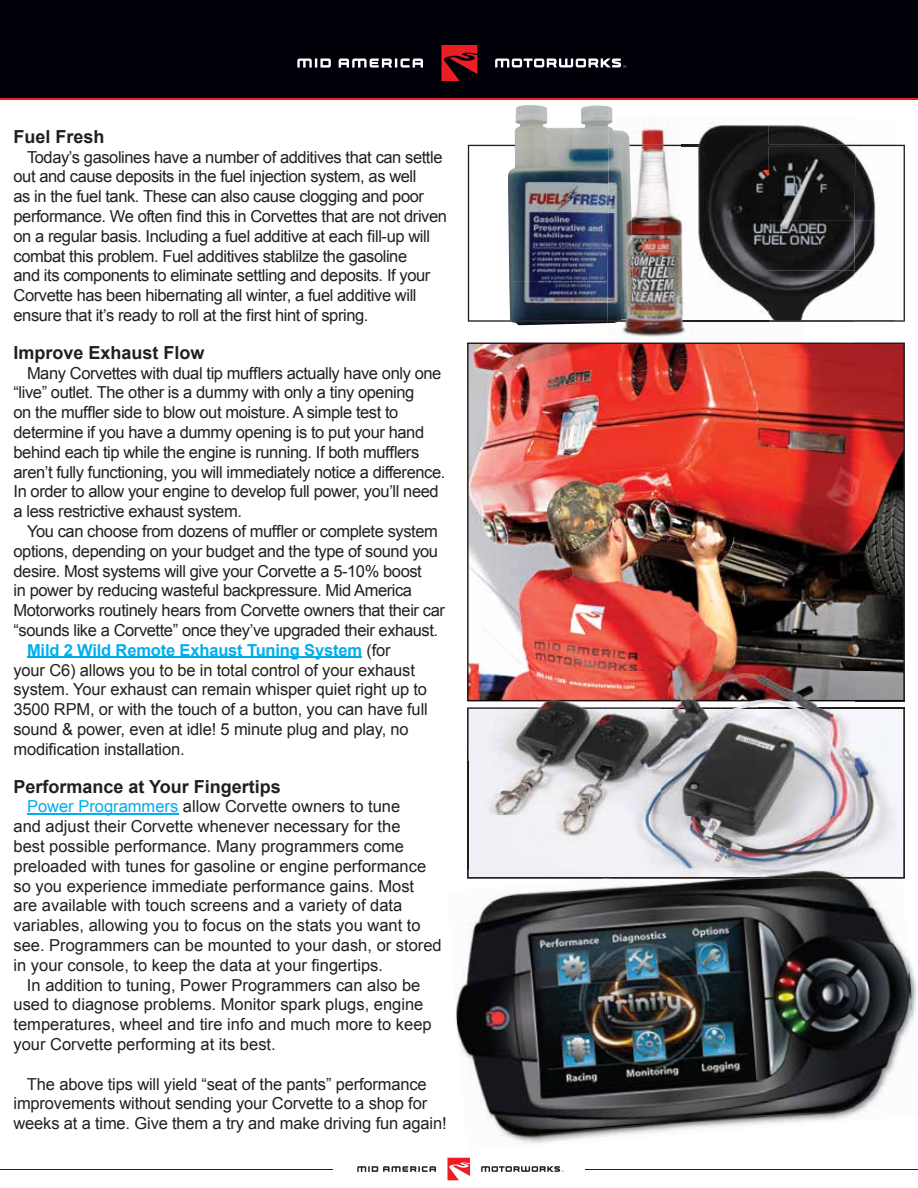
<style>
.page{position:relative;width:918px;height:1188px;background:#fff}
.page>*{position:absolute;margin:0;border:0;box-sizing:border-box;transform-origin:0 0}
.t1{font:700 18px "Arial";color:#231f20}
.t2{font:16.5px/19.8px "Arial";letter-spacing:-.025em;color:#231f20}
.t3{font:16.5px/19.8px "Arial";color:#231f20}
.t4{font:700 16.5px "Arial";letter-spacing:-.01em;color:#00aeef}
.s1{font-weight:400;color:#231f20}
.s2{color:#00aeef}
</style>
<div class="page">
<div style="left:0;top:0;width:918px;height:99px;background:#000008"></div>
<svg style="left:441px;top:45px;width:36px;height:36px"></svg>
<svg style="left:297px;top:59px;width:126px;height:9px"></svg>
<svg style="left:495px;top:59px;width:131px;height:9px"></svg>
<hr style="left:0;top:98px;width:918px;height:2px;background:#ed1d24">
<svg style="left:447px;top:1158px;width:23px;height:22px"></svg>
<svg style="left:357px;top:1166px;width:79px;height:6px"></svg>
<svg style="left:481px;top:1166px;width:82px;height:6px"></svg>
<hr style="left:585px;top:1169px;width:333px;height:1px;background:#231f20">
<hr style="left:0;top:1169px;width:333px;height:1px;background:#231f20">
<hr style="left:27px;top:657px;width:335px;height:1px;background:#00aeef">
<hr style="left:27px;top:813px;width:151px;height:2px;background:#00aeef">
<img style="left:467px;top:343px;width:438px;height:358px">
<svg style="left:468px;top:145px;width:437px;height:177px"></svg>
<img style="left:515px;top:105px;width:97px;height:44px">
<img style="left:508px;top:149px;width:99px;height:176px">
<img style="left:515px;top:145px;width:92px;height:1px">
<img style="left:510px;top:320px;width:97px;height:2px">
<img style="left:633px;top:124px;width:49px;height:81px">
<img style="left:633px;top:205px;width:49px;height:90px">
<img style="left:607px;top:295px;width:85px;height:44px">
<img style="left:633px;top:145px;width:49px;height:1px">
<img style="left:633px;top:320px;width:221px;height:2px">
<img style="left:607px;top:114px;width:26px;height:209px">
<img style="left:607px;top:145px;width:23px;height:177px">
<img style="left:854px;top:144px;width:41px;height:177px">
<img style="left:682px;top:122px;width:174px;height:149px">
<img style="left:682px;top:271px;width:172px;height:50px">
<img style="left:467px;top:671px;width:437px;height:36px">
<img style="left:467px;top:671px;width:389px;height:30px">
<img style="left:856px;top:701px;width:48px;height:1px">
<img style="left:469px;top:708px;width:435px;height:162px">
<div style="left:855px;top:709px;width:48px;height:146px;background:#f4f7fc"></div>
<img style="left:467px;top:707px;width:292px;height:41px">
<img style="left:758px;top:707px;width:146px;height:1px">
<img style="left:467px;top:748px;width:1px;height:122px">
<img style="left:856px;top:748px;width:48px;height:122px">
<img style="left:468px;top:708px;width:194px;height:54px">
<img style="left:662px;top:708px;width:194px;height:1px">
<img style="left:468px;top:762px;width:1px;height:108px">
<svg style="left:902px;top:870px;width:3px;height:9px"></svg>
<img style="left:467px;top:870px;width:138px;height:9px">
<img style="left:468px;top:870px;width:434px;height:8px">
<img style="left:720px;top:855px;width:182px;height:15px">
<img style="left:456px;top:879px;width:461px;height:264px">
<img style="left:605px;top:878px;width:297px;height:1px">
<img style="left:615px;top:877px;width:287px;height:1px">
<p class="t1" style="left:14px;top:124px;width:93px">Fuel Fresh</p>
<p class="t2" style="left:14px;top:147px;width:435px;text-indent:13px">Today’s gasolines have a number of additives that can settle out and cause deposits in the fuel injection system, as well<br>as in the fuel tank. These can also cause clogging and poor performance. We often find this in Corvettes that are not driven on a regular basis. Including a fuel additive at each fill-up will combat this problem. Fuel additives stablilze the gasoline<br>and its components to eliminate settling and deposits. If your Corvette has been hibernating all winter, a fuel additive will ensure that it’s ready to roll at the first hint of spring.</p>
<p class="t1" style="left:14px;top:340px;width:193px">Improve Exhaust Flow</p>
<p class="t2" style="left:14px;top:363px;width:433px;text-indent:13px">Many Corvettes with dual tip mufflers actually have only one “live” outlet. The other is a dummy with only a tiny opening<br>on the muffler side to blow out moisture. A simple test to determine if you have a dummy opening is to put your hand behind each tip while the engine is running. If both mufflers aren’t fully functioning, you will immediately notice a difference.<br>In order to allow your engine to develop full power, you’ll need a less restrictive exhaust system.</p>
<p class="t2" style="left:27px;top:521px;width:412px">You can choose from dozens of muffler or complete system</p>
<p class="t2" style="left:14px;top:541px;width:426px">options, depending on your budget and the type of sound you</p>
<p class="t2" style="left:14px;top:561px;width:410px">desire. Most systems will give your Corvette a 5-10% boost</p>
<p class="t2" style="left:14px;top:581px;width:400px">in power by reducing wasteful backpressure. Mid America</p>
<p class="t2" style="left:14px;top:601px;width:433px">Motorworks routinely hears from Corvette owners that their car</p>
<p class="t2" style="left:14px;top:620px;width:426px">“sounds like a Corvette” once they’ve upgraded their exhaust.</p>
<p class="t4" style="left:27px;top:639px;width:365px">Mild 2 Wild Remote Exhaust Tuning System <span class="s1">(for</span></p>
<p class="t2" style="left:14px;top:660px;width:403px">your C6) allows you to be in total control of your exhaust</p>
<p class="t2" style="left:14px;top:680px;width:415px">system. Your exhaust can remain whisper quiet right up to</p>
<p class="t2" style="left:14px;top:700px;width:416px">3500 RPM, or with the touch of a button, you can have full</p>
<p class="t2" style="left:14px;top:719px;width:397px">sound &amp; power, even at idle! 5 minute plug and play, no</p>
<p class="t2" style="left:14px;top:739px;width:173px">modification installation.</p>
<p class="t1" style="left:14px;top:774px;width:269px">Performance at Your Fingertips</p>
<p class="t3" style="left:14px;top:797px;width:430px;text-indent:13px"><span class="s2">Power Programmers</span> allow Corvette owners to tune<br>and adjust their Corvette whenever necessary for the<br>best possible performance. Many programmers come preloaded with tunes for gasoline or engine performance so you experience immediate performance gains. Most are available with touch screens and a variety of data variables, allowing you to focus on the stats you want to see. Programmers can be mounted to your dash, or stored in your console, to keep the data at your fingertips.</p>
<p class="t3" style="left:14px;top:975px;width:420px;text-indent:13px">In addition to tuning, Power Programmers can also be used to diagnose problems. Monitor spark plugs, engine temperatures, wheel and tire info and much more to keep your Corvette performing at its best.</p>
<p class="t2" style="left:14px;top:1074px;width:435px;text-indent:13px">The above tips will yield “seat of the pants” performance improvements without sending your Corvette to a shop for weeks at a time. Give them a try and make driving fun again!</p>
</div>
